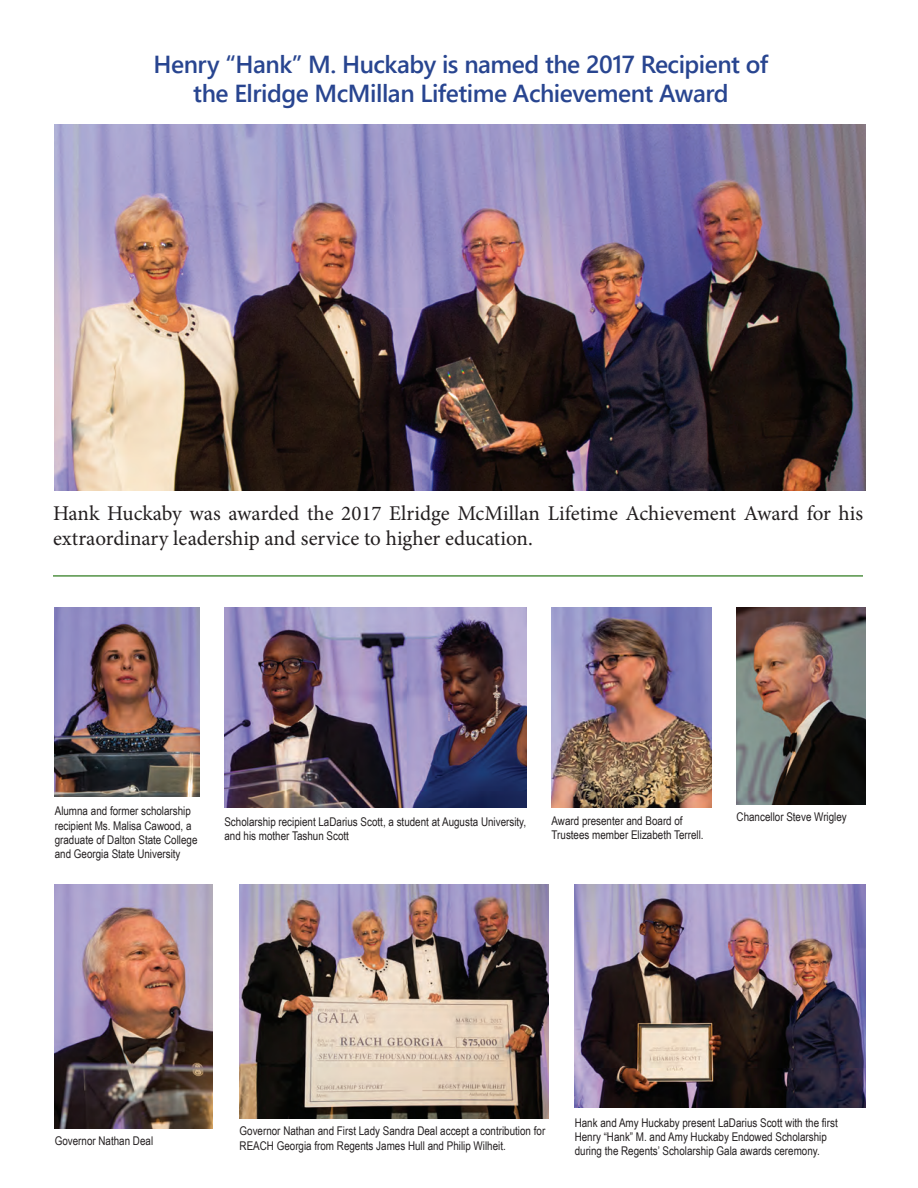
<style>
.page{position:relative;width:918px;height:1188px;background:#fff}
.page>*{position:absolute;margin:0;border:0;box-sizing:border-box;transform-origin:0 0}
.t1{font:600 24.6px/29.5px "Segoe UI";letter-spacing:-.02em;color:#284590;text-align:center}
.t2{font:21px/25.2px "Minion Pro";color:#231f20}
.t3{font:12px/14.4px "Arial Narrow";color:#231f20}
</style>
<div class="page">
<img style="left:55px;top:125px;width:810px;height:366px">
<img style="left:552px;top:608px;width:159px;height:200px">
<img style="left:55px;top:608px;width:144px;height:188px">
<img style="left:55px;top:884px;width:158px;height:244px">
<img style="left:224px;top:608px;width:302px;height:200px">
<hr style="left:53px;top:575px;width:810px;height:2px;background:#529245">
<img style="left:240px;top:884px;width:308px;height:234px">
<img style="left:737px;top:608px;width:128px;height:197px">
<img style="left:575px;top:884px;width:290px;height:224px">
<h1 class="t1" style="left:154px;top:47px;width:616px">Henry “Hank” M. Huckaby is named the 2017 Recipient of the Elridge McMillan Lifetime Achievement Award</h1>
<h2 class="t2" style="left:53px;top:501px;width:812px">Hank Huckaby was awarded the 2017 Elridge McMillan Lifetime Achievement Award for his extraordinary leadership and service to higher education.</h2>
<p class="t3" style="left:55px;top:803px;width:144px">Alumna and former scholarship recipient Ms. Malisa Cawood, a graduate of Dalton State College and Georgia State University</p>
<p class="t3" style="left:224px;top:814px;width:303px">Scholarship recipient LaDarius Scott, a student at Augusta University, and his mother Tashun Scott</p>
<p class="t3" style="left:552px;top:813px;width:154px">Award presenter and Board of<br>Trustees member Elizabeth Terrell.</p>
<p class="t3" style="left:737px;top:809px;width:112px">Chancellor Steve Wrigley</p>
<p class="t3" style="left:55px;top:1134px;width:100px">Governor Nathan Deal</p>
<p class="t3" style="left:240px;top:1123px;width:307px">Governor Nathan and First Lady Sandra Deal accept a contribution for<br>REACH Georgia from Regents James Hull and Philip Wilheit.</p>
<p class="t3" style="left:575px;top:1115px;width:265px">Hank and Amy Huckaby present LaDarius Scott with the first<br>Henry “Hank” M. and Amy Huckaby Endowed Scholarship during the Regents’ Scholarship Gala awards ceremony.</p>
</div>
